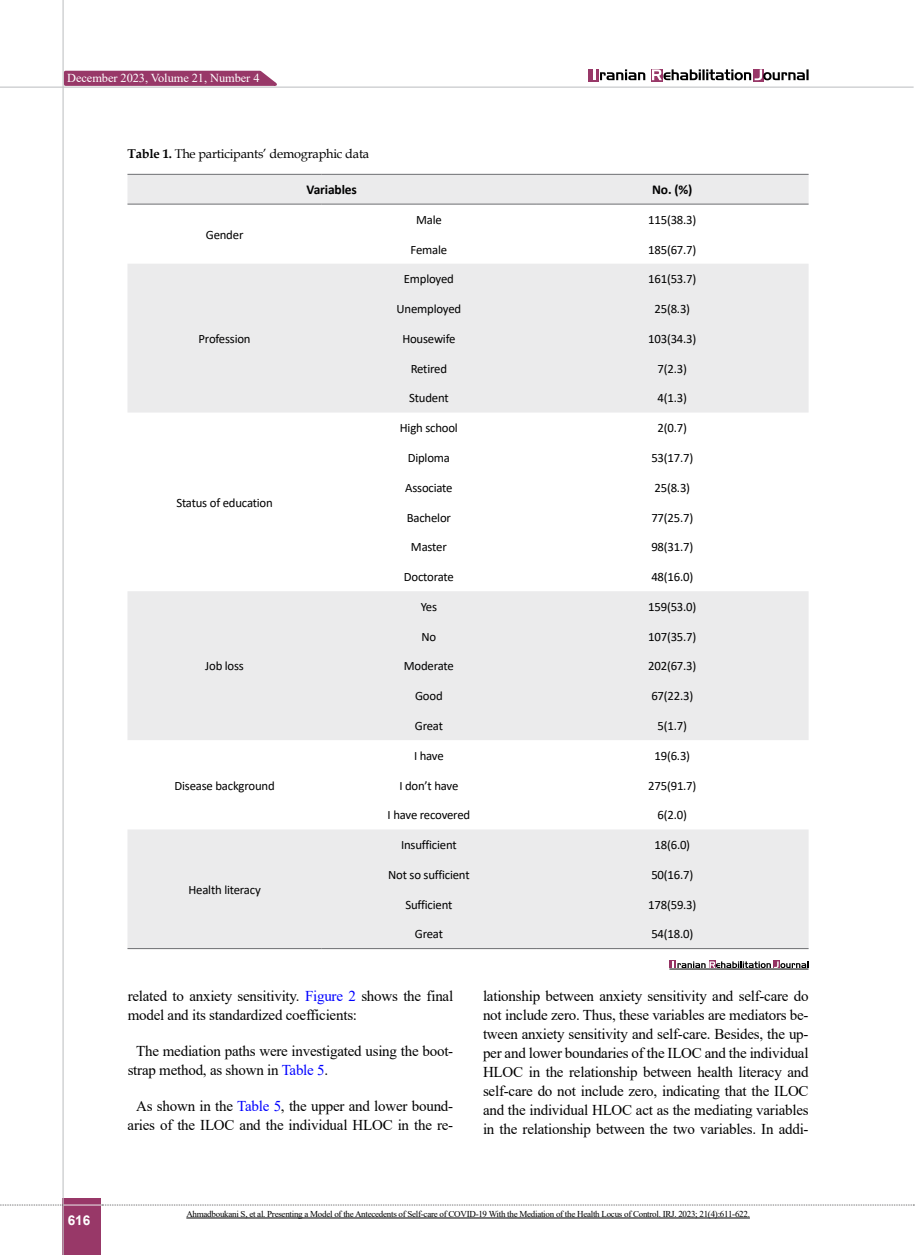
<style>
.page{position:relative;width:915px;height:1255px;background:#fff}
.page>*{position:absolute;margin:0;border:0;box-sizing:border-box;transform-origin:0 0}
.t1{font:15px/19px "Times New Roman";letter-spacing:-.015em;color:#000}
.t2{font:700 13.5px "Calibri";letter-spacing:-.01em;color:#000}
.t3{font:700 13.5px "Arial";color:#fff}
.t4{font:12.75px "Calibri";letter-spacing:-.015em;color:#000}
.t5{font:12.75px "Book Antiqua";letter-spacing:-.015em;color:#000}
.t6{font:12.15px "Times New Roman";letter-spacing:-.005em;color:#fff}
.t7{font:9px "Times New Roman";letter-spacing:-.03em;color:#000}
.s1{font-weight:700}
.s2{color:#00f}
</style>
<div class="page">
<hr style="left:0;top:87px;width:913px;height:1px;background:#c2c4c6">
<div style="left:63px;top:1198px;width:38px;height:56px;background:#983868"></div>
<hr style="left:62px;top:0;width:2px;height:1254px;background:#c2c4c6">
<hr style="left:63px;top:1204px;width:38px;height:1px;background:#ebebec">
<svg style="left:0;top:1204px;width:63px;height:1px"></svg>
<svg style="left:102px;top:1204px;width:812px;height:1px"></svg>
<div style="left:588px;top:69px;width:10px;height:13px;background:#983868"></div>
<svg style="left:651px;top:80px;width:11px;height:2px"></svg>
<svg style="left:753px;top:80px;width:10px;height:2px"></svg>
<svg style="left:651px;top:69px;width:157px;height:11px"></svg>
<svg style="left:593px;top:69px;width:52px;height:11px"></svg>
<svg style="left:62px;top:69px;width:222px;height:18px;background:#ac6187"></svg>
<hr style="left:186px;top:1217px;width:563px;height:1px;background:#000">
<svg style="left:127px;top:175px;width:681px;height:773px;fill:#ebebec"></svg>
<hr style="left:127px;top:174px;width:194px;height:1px;background:#6d6e71">
<hr style="left:321px;top:174px;width:215px;height:1px;background:#6d6e71">
<hr style="left:536px;top:174px;width:272px;height:1px;background:#6d6e71">
<hr style="left:127px;top:204px;width:194px;height:1px;background:#6d6e71">
<hr style="left:321px;top:204px;width:215px;height:1px;background:#6d6e71">
<hr style="left:536px;top:204px;width:272px;height:1px;background:#6d6e71">
<hr style="left:127px;top:948px;width:194px;height:1px;background:#6d6e71">
<hr style="left:321px;top:948px;width:215px;height:1px;background:#6d6e71">
<hr style="left:536px;top:948px;width:272px;height:1px;background:#6d6e71">
<div style="left:669px;top:960px;width:6px;height:8px;background:#953263"></div>
<div style="left:709px;top:960px;width:6px;height:8px;background:#953263"></div>
<div style="left:772px;top:960px;width:7px;height:8px;background:#953263"></div>
<svg style="left:672px;top:961px;width:136px;height:7px"></svg>
<hr style="left:669px;top:968px;width:139px;height:1px;background:#000">
<p class="t6" style="left:67px;top:69px;width:194px">December 2023, Volume 21, Number 4</p>
<p class="t5" style="left:127px;top:145px;width:243px"><span class="s1">Table 1.</span> The participants’ demographic data</p>
<p class="t2" style="left:306px;top:180px;width:52px">Variables</p>
<p class="t2" style="left:652px;top:180px;width:42px">No. (%)</p>
<p class="t4" style="left:206px;top:226px;width:39px">Gender</p>
<p class="t4" style="left:416px;top:211px;width:27px">Male</p>
<p class="t4" style="left:648px;top:211px;width:50px">115(38.3)</p>
<p class="t4" style="left:410px;top:240px;width:38px">Female</p>
<p class="t4" style="left:648px;top:240px;width:50px">185(67.7)</p>
<p class="t4" style="left:198px;top:330px;width:54px">Profession</p>
<p class="t4" style="left:176px;top:493px;width:98px">Status of education</p>
<p class="t4" style="left:205px;top:657px;width:40px">Job loss</p>
<p class="t4" style="left:174px;top:776px;width:102px">Disease background</p>
<p class="t4" style="left:188px;top:880px;width:74px">Health literacy</p>
<p class="t4" style="left:404px;top:270px;width:51px">Employed</p>
<p class="t4" style="left:648px;top:270px;width:50px">161(53.7)</p>
<p class="t4" style="left:396px;top:300px;width:66px">Unemployed</p>
<p class="t4" style="left:654px;top:300px;width:37px">25(8.3)</p>
<p class="t4" style="left:402px;top:330px;width:55px">Housewife</p>
<p class="t4" style="left:648px;top:330px;width:50px">103(34.3)</p>
<p class="t4" style="left:410px;top:359px;width:38px">Retired</p>
<p class="t4" style="left:657px;top:359px;width:31px">7(2.3)</p>
<p class="t4" style="left:409px;top:389px;width:41px">Student</p>
<p class="t4" style="left:657px;top:389px;width:31px">4(1.3)</p>
<p class="t4" style="left:400px;top:419px;width:59px">High school</p>
<p class="t4" style="left:657px;top:419px;width:31px">2(0.7)</p>
<p class="t4" style="left:407px;top:449px;width:44px">Diploma</p>
<p class="t4" style="left:651px;top:449px;width:43px">53(17.7)</p>
<p class="t4" style="left:405px;top:478px;width:49px">Associate</p>
<p class="t4" style="left:654px;top:478px;width:37px">25(8.3)</p>
<p class="t4" style="left:406px;top:508px;width:46px">Bachelor</p>
<p class="t4" style="left:651px;top:508px;width:43px">77(25.7)</p>
<p class="t4" style="left:411px;top:538px;width:37px">Master</p>
<p class="t4" style="left:651px;top:538px;width:43px">98(31.7)</p>
<p class="t4" style="left:404px;top:568px;width:51px">Doctorate</p>
<p class="t4" style="left:651px;top:568px;width:43px">48(16.0)</p>
<p class="t4" style="left:420px;top:597px;width:18px">Yes</p>
<p class="t4" style="left:648px;top:597px;width:50px">159(53.0)</p>
<p class="t4" style="left:421px;top:627px;width:16px">No</p>
<p class="t4" style="left:648px;top:627px;width:50px">107(35.7)</p>
<p class="t4" style="left:404px;top:657px;width:51px">Moderate</p>
<p class="t4" style="left:648px;top:657px;width:50px">202(67.3)</p>
<p class="t4" style="left:415px;top:687px;width:29px">Good</p>
<p class="t4" style="left:651px;top:687px;width:43px">67(22.3)</p>
<p class="t4" style="left:414px;top:716px;width:30px">Great</p>
<p class="t4" style="left:657px;top:716px;width:31px">5(1.7)</p>
<p class="t4" style="left:414px;top:746px;width:31px">I have</p>
<p class="t4" style="left:654px;top:746px;width:37px">19(6.3)</p>
<p class="t4" style="left:399px;top:776px;width:61px">I don’t have</p>
<p class="t4" style="left:648px;top:776px;width:50px">275(91.7)</p>
<p class="t4" style="left:387px;top:806px;width:84px">I have recovered</p>
<p class="t4" style="left:657px;top:806px;width:31px">6(2.0)</p>
<p class="t4" style="left:401px;top:836px;width:57px">Insufficient</p>
<p class="t4" style="left:654px;top:836px;width:37px">18(6.0)</p>
<p class="t4" style="left:388px;top:865px;width:83px">Not so sufficient</p>
<p class="t4" style="left:651px;top:865px;width:43px">50(16.7)</p>
<p class="t4" style="left:405px;top:895px;width:48px">Sufficient</p>
<p class="t4" style="left:648px;top:895px;width:50px">178(59.3)</p>
<p class="t4" style="left:414px;top:925px;width:30px">Great</p>
<p class="t4" style="left:651px;top:925px;width:43px">54(18.0)</p>
<p class="t3" style="left:68px;top:1210px;width:24px">616</p>
<p class="t1" style="left:128px;top:985px;width:327px">related to anxiety sensitivity. <span class="s2">Figure 2</span> shows the final model and its standardized coefficients:</p>
<p class="t1" style="left:128px;top:1041px;width:327px;text-indent:9px">The mediation paths were investigated using the boot&shy;strap method, as shown in <span class="s2">Table 5</span>.</p>
<p class="t1" style="left:128px;top:1096px;width:327px;text-align:center">As shown in the <span class="s2">Table 5</span>, the upper and lower bound&shy;aries of the ILOC and the individual HLOC in the re-</p>
<p class="t1" style="left:483px;top:985px;width:327px;text-align:justify">lationship between anxiety sensitivity and self-care do not include zero. Thus, these variables are mediators be&shy;tween anxiety sensitivity and self-care. Besides, the up&shy;per and lower boundaries of the ILOC and the individual HLOC in the relationship between health literacy and self-care do not include zero, indicating that the ILOC and the individual HLOC act as the mediating variables in the relationship between the two variables. In addi-</p>
<p class="t7" style="left:186px;top:1207px;width:565px">Ahmadboukani S, et al. Presenting a Model of the Antecedents of Self-care of COVID-19 With the Mediation of the Health Locus of Control. IRJ. 2023; 21(4):611-622.</p>
</div>
